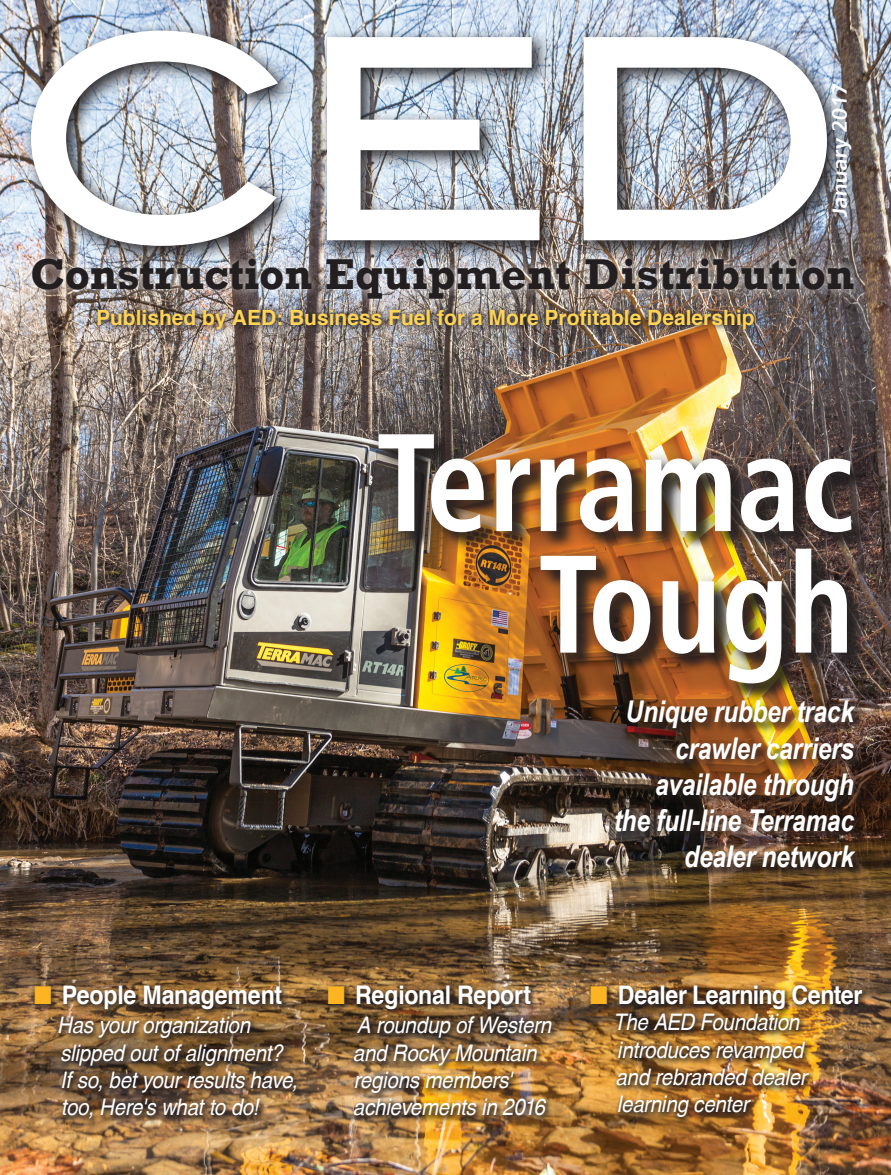
<style>
.page{position:relative;width:891px;height:1175px;background:#fff}
.page>*{position:absolute;margin:0;border:0;box-sizing:border-box;transform-origin:0 0}
.t1{font:280.5px "Blair Md ITCTT Medium";color:#fff}
.t2{font:700 condensed 138.6px/121.5px "Frutiger";color:#fff;text-align:right;scale:.91 1}
.t3{font:700 44.25px "Rockwell";letter-spacing:.01em;color:#231f20}
.t4{font:italic 700 30px/36px "Arial Narrow";letter-spacing:-.01em;color:#fff;text-align:right}
.t5{font:700 25.65px "Helvetica";letter-spacing:-.01em;color:#fff;scale:.9 1}
.t6{font:italic 22.8px/27.3px "Helvetica cyr";letter-spacing:-.015em;color:#fff;scale:.9 1}
.t7{font:700 21px "Helvetica";color:#fed356}
.t8{font:21px "Humanist 777 BT Bold B";color:#fff}
.s1{color:#fcb422}
</style>
<div class="page">
<img style="left:0;top:0;width:891px;height:1174px">
<div style="left:22px;top:22px;width:825px;height:244px;background:#231f20;opacity:.9"></div>
<div style="left:23px;top:249px;width:840px;height:59px;background:#fff;opacity:.75"></div>
<div style="left:91px;top:304px;width:670px;height:33px;background:#231f20;opacity:.9"></div>
<div style="left:821px;top:73px;width:62px;height:174px;background:#231f20;opacity:.9"></div>
<div style="left:30px;top:982px;width:274px;height:145px;background:#231f20;opacity:.77"></div>
<div style="left:369px;top:425px;width:503px;height:279px;background:#231f20;opacity:.9"></div>
<div style="left:381px;top:436px;width:489px;height:266px;background:#231f20;opacity:.75"></div>
<div style="left:614px;top:699px;width:252px;height:180px;background:#231f20;opacity:.9"></div>
<div style="left:586px;top:981px;width:283px;height:144px;background:#231f20;opacity:.77"></div>
<div style="left:324px;top:982px;width:235px;height:142px;background:#231f20;opacity:.77"></div>
<h1 class="t1" style="left:7px;top:-89px;width:843px">CED</h1>
<h3 class="t3" style="left:30px;top:247px;width:826px">Construction Equipment Distribution</h3>
<p class="t7" style="left:96px;top:300px;width:660px">Published by AED: Business Fuel for a More Profitable Dealership</p>
<p class="t8" style="left:826px;top:217px;width:138px;rotate:-90deg">January 2017</p>
<h2 class="t2" style="left:376px;top:422px;width:527px">Terramac<br>Tough</h2>
<h3 class="t4" style="left:614px;top:692px;width:242px">Unique rubber track crawler carriers available through the full-line Terramac dealer network</h3>
<p class="t5" style="left:34px;top:974px;width:277px"><span class="s1">■</span> People Management</p>
<p class="t6" style="left:57px;top:1012px;width:269px">Has your organization slipped out of alignment?<br>If so, bet your results have, too, Here's what to do!</p>
<p class="t5" style="left:328px;top:974px;width:228px"><span class="s1">■</span> Regional Report</p>
<p class="t6" style="left:353px;top:1012px;width:222px">A roundup of Western and Rocky Mountain regions members' achievements in 2016</p>
<p class="t5" style="left:590px;top:974px;width:304px"><span class="s1">■</span> Dealer Learning Center</p>
<p class="t6" style="left:613px;top:1009px;width:216px">The AED Foundation introduces revamped and rebranded dealer learning center</p>
</div>
